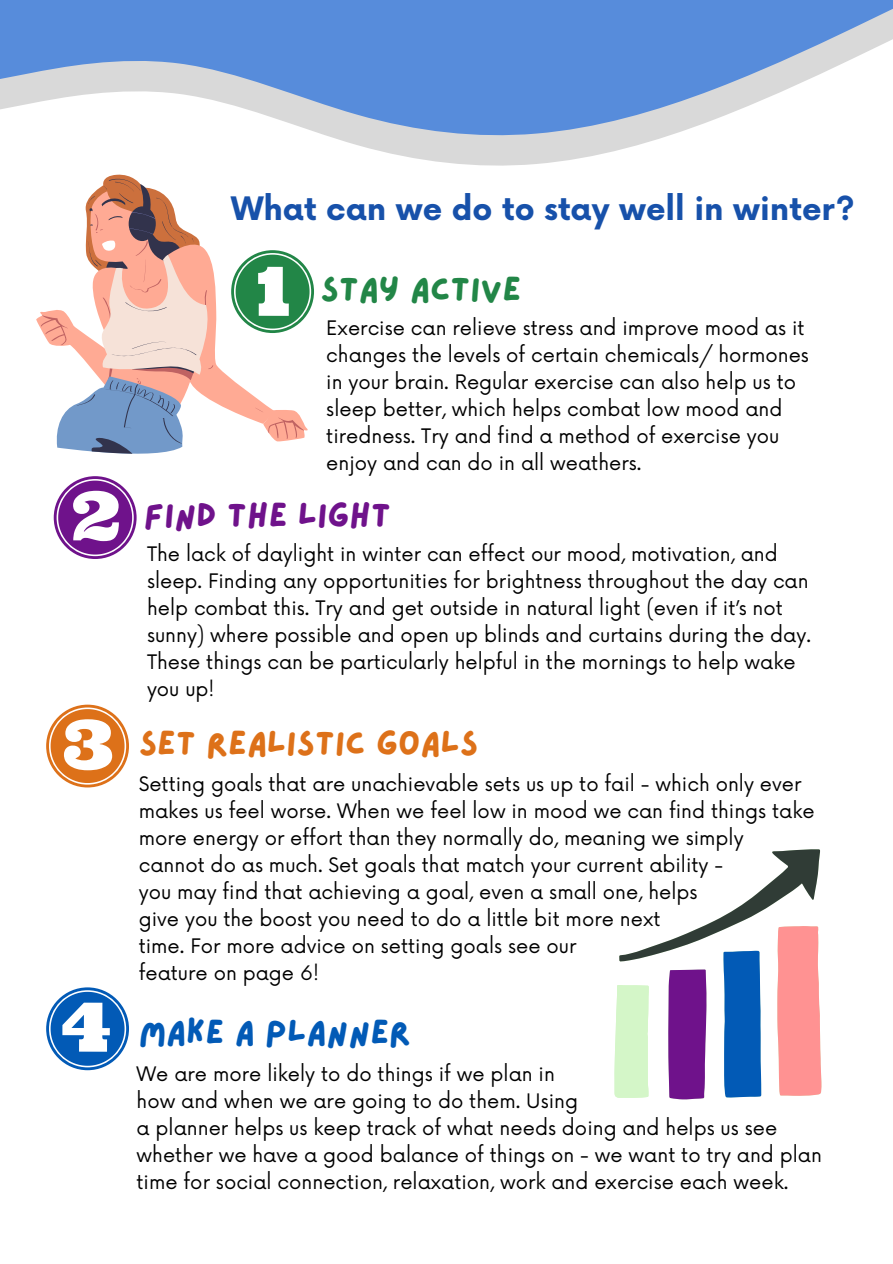
<style>
.page{position:relative;width:893px;height:1264px;background:#fff}
.page>*{position:absolute;margin:0;border:0;box-sizing:border-box;transform-origin:0 0}
.t1{font:34.5px "Lazydog";color:#dd7119}
.t2{font:34.5px "Lazydog";color:#6f128b}
.t3{font:34.5px "Lazydog";color:#025ab6}
.t4{font:34.5px "Lazydog";color:#228647}
.t5{font:700 31.5px "Now";color:#1751aa}
.t6{font:19.5px/27px "Now";color:#000}
</style>
<div class="page">
<svg style="left:338px;top:139px;width:320px;height:27px;fill:#d9d9d9"></svg>
<svg style="left:0;top:0;width:892px;height:139px;fill:#578cdb"></svg>
<svg style="left:54px;top:476px;width:83px;height:83px"></svg>
<svg style="left:46px;top:704px;width:83px;height:83px"></svg>
<svg style="left:46px;top:987px;width:83px;height:83px"></svg>
<svg style="left:36px;top:174px;width:278px;height:280px"></svg>
<svg style="left:614px;top:849px;width:207px;height:250px"></svg>
<p class="t5" style="left:231px;top:192px;width:625px">What can we do to stay well in winter?</p>
<p class="t4" style="left:320px;top:272px;width:202px">STAY ACTIVE</p>
<p class="t6" style="left:326px;top:315px;width:484px">Exercise can relieve stress and improve mood as it changes the levels of certain chemicals/ hormones in your brain. Regular exercise can also help us to sleep better, which helps combat low mood and tiredness. Try and find a method of exercise you enjoy and can do in all weathers.</p>
<p class="t2" style="left:144px;top:498px;width:249px">FIND THE LIGHT</p>
<p class="t6" style="left:147px;top:541px;width:665px">The lack of daylight in winter can effect our mood, motivation, and sleep. Finding any opportunities for brightness throughout the day can help combat this. Try and get outside in natural light (even if it’s not sunny) where possible and open up blinds and curtains during the day.<br>These things can be particularly helpful in the mornings to help wake you up!</p>
<p class="t1" style="left:139px;top:727px;width:341px">SET REALISTIC GOALS</p>
<p class="t6" style="left:139px;top:771px;width:677px">Setting goals that are unachievable sets us up to fail - which only ever makes us feel worse. When we feel low in mood we can find things take more energy or effort than they normally do, meaning we simply</p>
<p class="t6" style="left:139px;top:852px;width:586px">cannot do as much. Set goals that match your current ability -</p>
<p class="t6" style="left:139px;top:879px;width:560px">you may find that achieving a goal, even a small one, helps</p>
<p class="t6" style="left:139px;top:906px;width:523px">give you the boost you need to do a little bit more next</p>
<p class="t6" style="left:139px;top:933px;width:439px">time. For more advice on setting goals see our</p>
<p class="t6" style="left:139px;top:960px;width:182px">feature on page 6!</p>
<p class="t3" style="left:139px;top:1015px;width:274px">MAKE A PLANNER</p>
<p class="t6" style="left:137px;top:1061px;width:420px">We are more likely to do things if we plan in</p>
<p class="t6" style="left:137px;top:1088px;width:443px">how and when we are going to do them. Using</p>
<p class="t6" style="left:137px;top:1115px;width:687px">a planner helps us keep track of what needs doing and helps us see whether we have a good balance of things on - we want to try and plan time for social connection, relaxation, work and exercise each week.</p>
</div>
